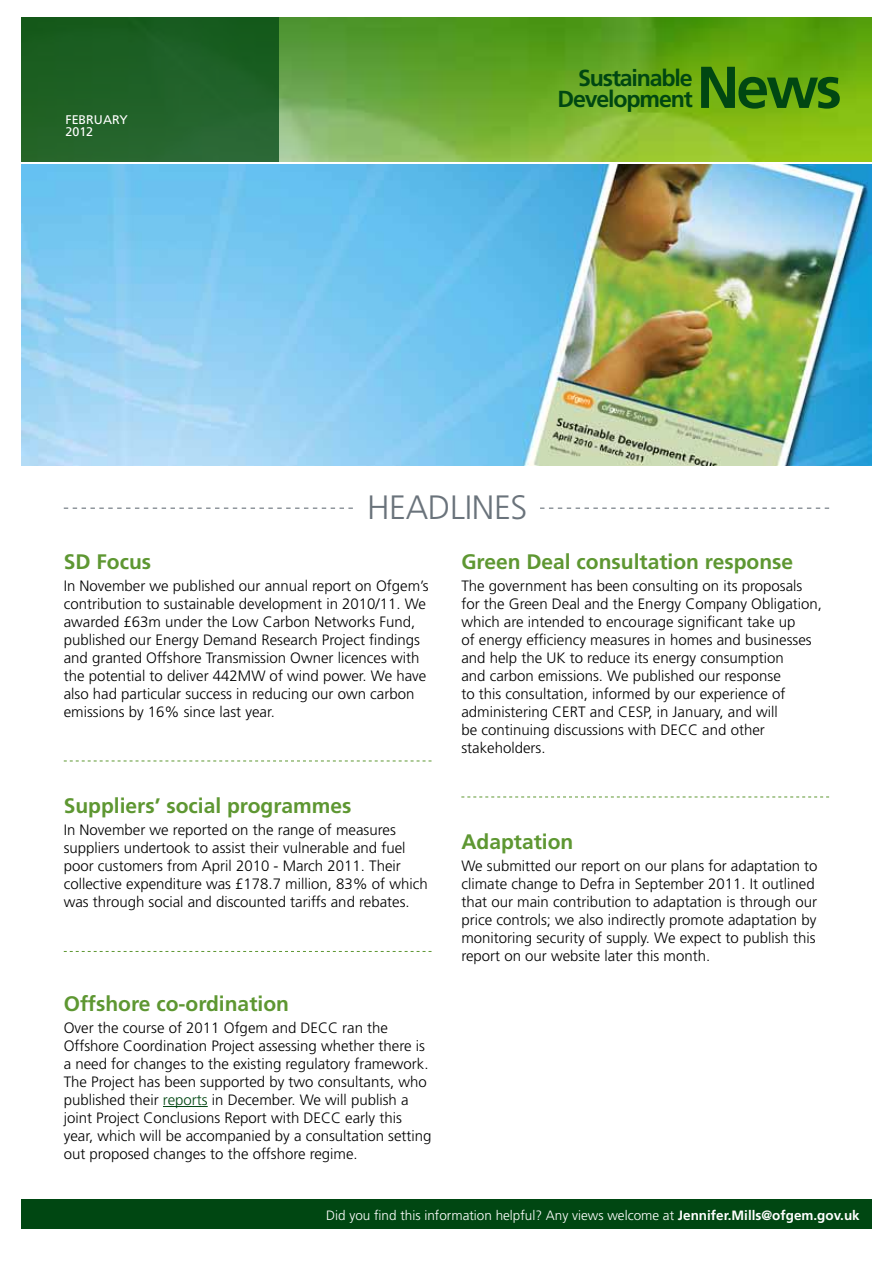
<style>
.page{position:relative;width:893px;height:1263px;background:#fff}
.page>*{position:absolute;margin:0;border:0;box-sizing:border-box;transform-origin:0 0}
.t1{font:700 58.95px "Frutiger LT Std";color:#004712}
.t2{font:300 33.75px "Frutiger LT Std";letter-spacing:-.01em;color:#6a737b}
.t3{font:700 23.25px/21px "Frutiger LT Std";letter-spacing:-.05em;color:#004712;text-align:right}
.t4{font:700 21px "Frutiger LT Std";color:#5e9732}
.t5{font:300 15px/18px "Frutiger LT Std";color:#000}
.t6{font:300 13.5px "Frutiger LT Std";color:#fff}
.t7{font:12.6px/12.6px "Frutiger LT Std";color:#fff}
.s1{color:#004712}
.s2{font-weight:700}
</style>
<div class="page">
<svg style="left:64px;top:761px;width:368px;height:1px"></svg>
<svg style="left:64px;top:951px;width:368px;height:1px"></svg>
<hr style="left:163px;top:1106px;width:45px;height:1px;background:#004712">
<svg style="left:461px;top:797px;width:368px;height:1px"></svg>
<img style="left:279px;top:17px;width:592px;height:145px">
<div style="left:21px;top:17px;width:258px;height:145px;background:linear-gradient(to right,#1e6022,#21622b)"></div>
<div style="left:21px;top:1199px;width:851px;height:30px;background:#004712"></div>
<img style="left:21px;top:165px;width:851px;height:301px">
<svg style="left:64px;top:508px;width:289px;height:1px"></svg>
<svg style="left:540px;top:508px;width:289px;height:1px"></svg>
<p class="t7" style="left:65px;top:113px;width:64px">FEBRUARY<br>2012</p>
<h3 class="t3" style="left:558px;top:68px;width:137px">Sustainable<br>Development</h3>
<h1 class="t1" style="left:697px;top:53px;width:147px">News</h1>
<h2 class="t2" style="left:367px;top:488px;width:162px">HEADLINES</h2>
<h3 class="t4" style="left:64px;top:549px;width:89px">SD Focus</h3>
<p class="t5" style="left:64px;top:577px;width:366px">In November we published our annual report on Ofgem’s contribution to sustainable development in 2010/11. We awarded £63m under the Low Carbon Networks Fund, published our Energy Demand Research Project findings and granted Offshore Transmission Owner licences with the potential to deliver 442MW of wind power. We have also had particular success in reducing our own carbon emissions by 16% since last year.</p>
<h3 class="t4" style="left:64px;top:793px;width:289px">Suppliers’ social programmes</h3>
<p class="t5" style="left:64px;top:821px;width:365px">In November we reported on the range of measures suppliers undertook to assist their vulnerable and fuel poor customers from April 2010 - March 2011. Their collective expenditure was £178.7 million, 83% of which was through social and discounted tariffs and rebates.</p>
<h3 class="t4" style="left:64px;top:991px;width:227px">Offshore co-ordination</h3>
<p class="t5" style="left:64px;top:1019px;width:369px">Over the course of 2011 Ofgem and DECC ran the Offshore Coordination Project assessing whether there is a need for changes to the existing regulatory framework.<br>The Project has been supported by two consultants, who published their <span class="s1">reports</span> in December. We will publish a joint Project Conclusions Report with DECC early this year, which will be accompanied by a consultation setting out proposed changes to the offshore regime.</p>
<h3 class="t4" style="left:461px;top:549px;width:333px">Green Deal consultation response</h3>
<p class="t5" style="left:461px;top:577px;width:362px">The government has been consulting on its proposals for the Green Deal and the Energy Company Obligation, which are intended to encourage significant take up<br>of energy efficiency measures in homes and businesses and help the UK to reduce its energy consumption<br>and carbon emissions. We published our response<br>to this consultation, informed by our experience of administering CERT and CESP, in January, and will<br>be continuing discussions with DECC and other stakeholders.</p>
<h3 class="t4" style="left:461px;top:829px;width:114px">Adaptation</h3>
<p class="t5" style="left:461px;top:857px;width:358px">We submitted our report on our plans for adaptation to climate change to Defra in September 2011. It outlined that our main contribution to adaptation is through our price controls; we also indirectly promote adaptation by monitoring security of supply. We expect to publish this report on our website later this month.</p>
<p class="t6" style="left:326px;top:1207px;width:535px">Did you find this information helpful? Any views welcome at <span class="s2">Jennifer.Mills@ofgem.gov.uk</span></p>
</div>
